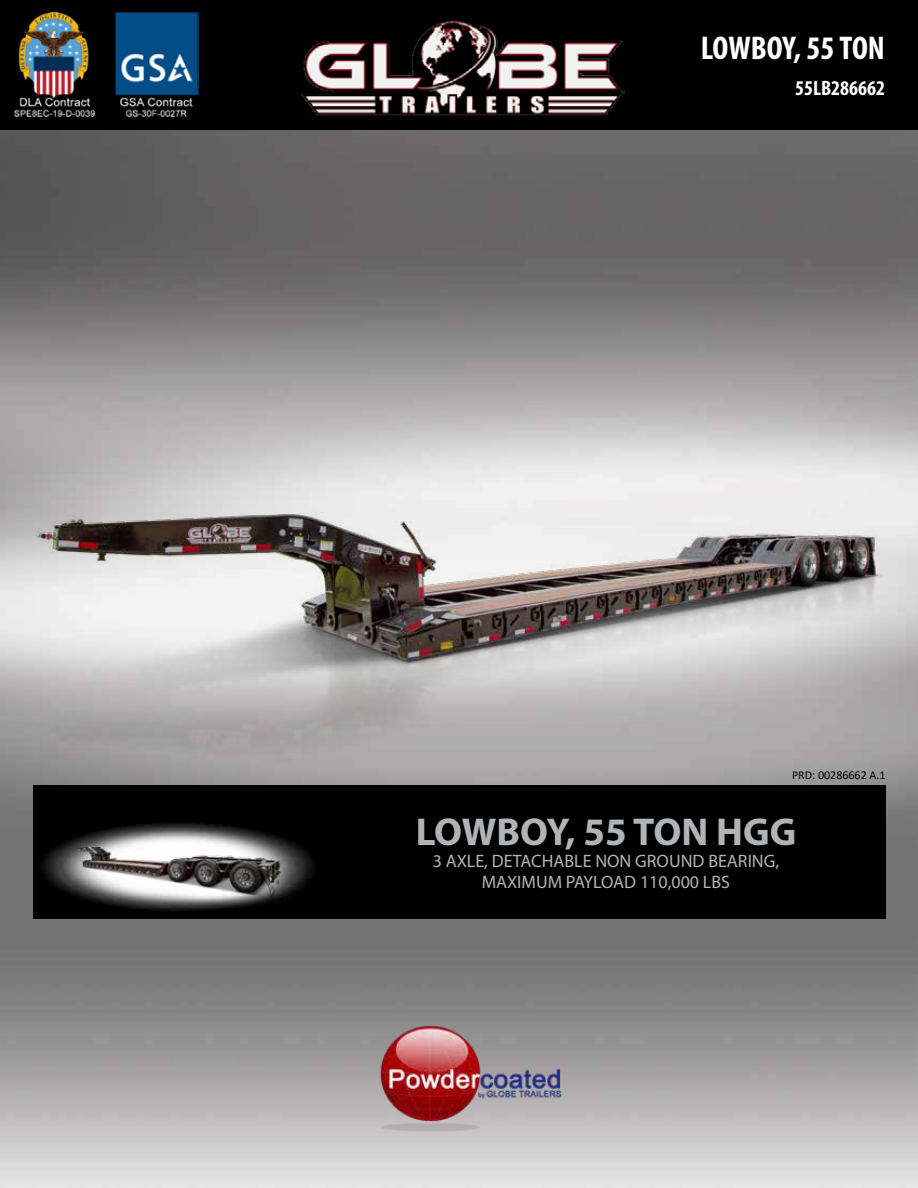
<style>
.page{position:relative;width:918px;height:1188px;background:#fff}
.page>*{position:absolute;margin:0;border:0;box-sizing:border-box;transform-origin:0 0}
.t1{font:700 39px "Myriad Pro";color:#b1b4b6}
.t2{font:700 condensed 33px "Myriad Pro";color:#fff}
.t3{font:700 condensed 21px "Myriad Pro";color:#fff}
.t4{font:18px/21.6px "Myriad Pro";color:#b1b4b6;text-align:center}
.t5{font:12px "Calibri";color:#000}
</style>
<div class="page">
<img style="left:0;top:130px;width:918px;height:1058px">
<div style="left:326px;top:785px;width:560px;height:134px;background:#000"></div>
<img style="left:33px;top:802px;width:289px;height:117px">
<div style="left:0;top:0;width:918px;height:130px;background:#000"></div>
<img style="left:15px;top:12px;width:184px;height:104px">
<img style="left:301px;top:20px;width:323px;height:96px">
<img style="left:0;top:236px;width:918px;height:566px">
<img style="left:61px;top:783px;width:236px;height:138px">
<img style="left:356px;top:1025px;width:215px;height:109px">
<h2 class="t2" style="left:701px;top:28px;width:186px">LOWBOY, 55 TON</h2>
<p class="t3" style="left:795px;top:75px;width:91px">55LB286662</p>
<p class="t5" style="left:792px;top:766px;width:95px">PRD: 00286662 A.1</p>
<h1 class="t1" style="left:416px;top:806px;width:382px">LOWBOY, 55 TON HGG</h1>
<p class="t4" style="left:433px;top:850px;width:348px">3 AXLE, DETACHABLE NON GROUND BEARING,<br>MAXIMUM PAYLOAD 110,000 LBS</p>
</div>
